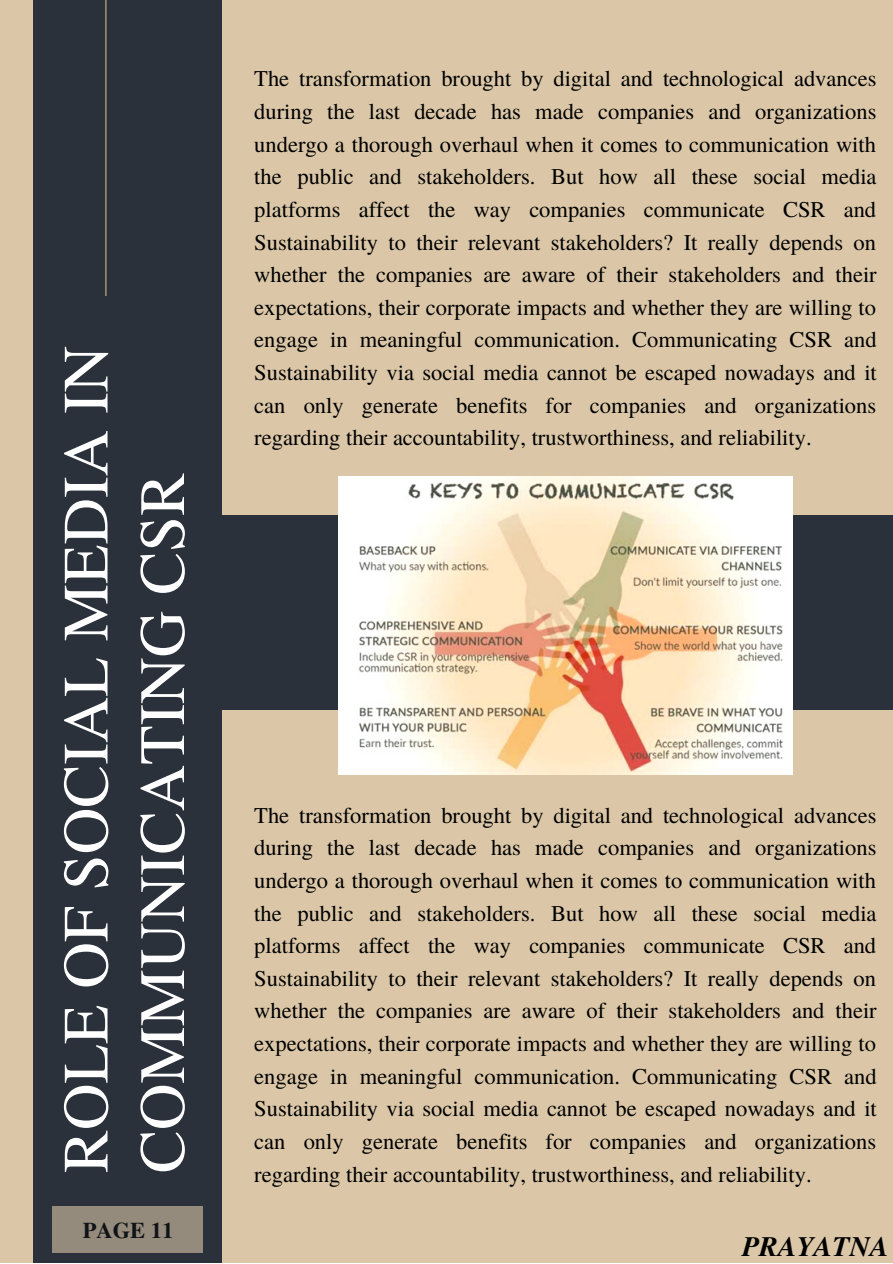
<style>
.page{position:relative;width:893px;height:1264px;background:#fff}
.page>*{position:absolute;margin:0;border:0;box-sizing:border-box;transform-origin:0 0}
.t1{font:64.5px/76.5px "Te X Gyre Termes";color:#fff}
.t2{font:italic 700 28.05px "Te X Gyre Termes";color:#000}
.t3{font:22.5px/32.5px "Te X Gyre Termes";color:#000;text-align:justify}
.t4{font:700 22.5px "Te X Gyre Termes";color:#000}
</style>
<div class="page">
<div style="left:0;top:0;width:892px;height:1262px;background:#dbc7a7"></div>
<div style="left:33px;top:0;width:189px;height:1262px;background:#2a313b"></div>
<hr style="left:105px;top:0;width:1px;height:296px;background:#d1b27e">
<div style="left:53px;top:1206px;width:150px;height:46px;background:#948b7c"></div>
<div style="left:203px;top:515px;width:689px;height:194px;background:#2a313b"></div>
<img style="left:339px;top:476px;width:453px;height:298px">
<h1 class="t1" style="left:44px;top:1173px;width:828px;rotate:-90deg">ROLE OF SOCIAL MEDIA IN<br>COMMUNICATING CSR</h1>
<p class="t4" style="left:83px;top:1212px;width:92px">PAGE 11</p>
<p class="t3" style="left:254px;top:61px;width:624px">The transformation brought by digital and technological advances during the last decade has made companies and organizations undergo a thorough overhaul when it comes to communication with the public and stakeholders. But how all these social media platforms affect the way companies communicate CSR and Sustainability to their relevant stakeholders? It really depends on whether the companies are aware of their stakeholders and their expectations, their corporate impacts and whether they are willing to engage in meaningful communication. Communicating CSR and Sustainability via social media cannot be escaped nowadays and it can only generate benefits for companies and organizations regarding their accountability, trustworthiness, and reliability.</p>
<p class="t3" style="left:254px;top:797px;width:624px">The transformation brought by digital and technological advances during the last decade has made companies and organizations undergo a thorough overhaul when it comes to communication with the public and stakeholders. But how all these social media platforms affect the way companies communicate CSR and Sustainability to their relevant stakeholders? It really depends on whether the companies are aware of their stakeholders and their expectations, their corporate impacts and whether they are willing to engage in meaningful communication. Communicating CSR and Sustainability via social media cannot be escaped nowadays and it can only generate benefits for companies and organizations regarding their accountability, trustworthiness, and reliability.</p>
<p class="t2" style="left:742px;top:1225px;width:148px">PRAYATNA</p>
</div>
